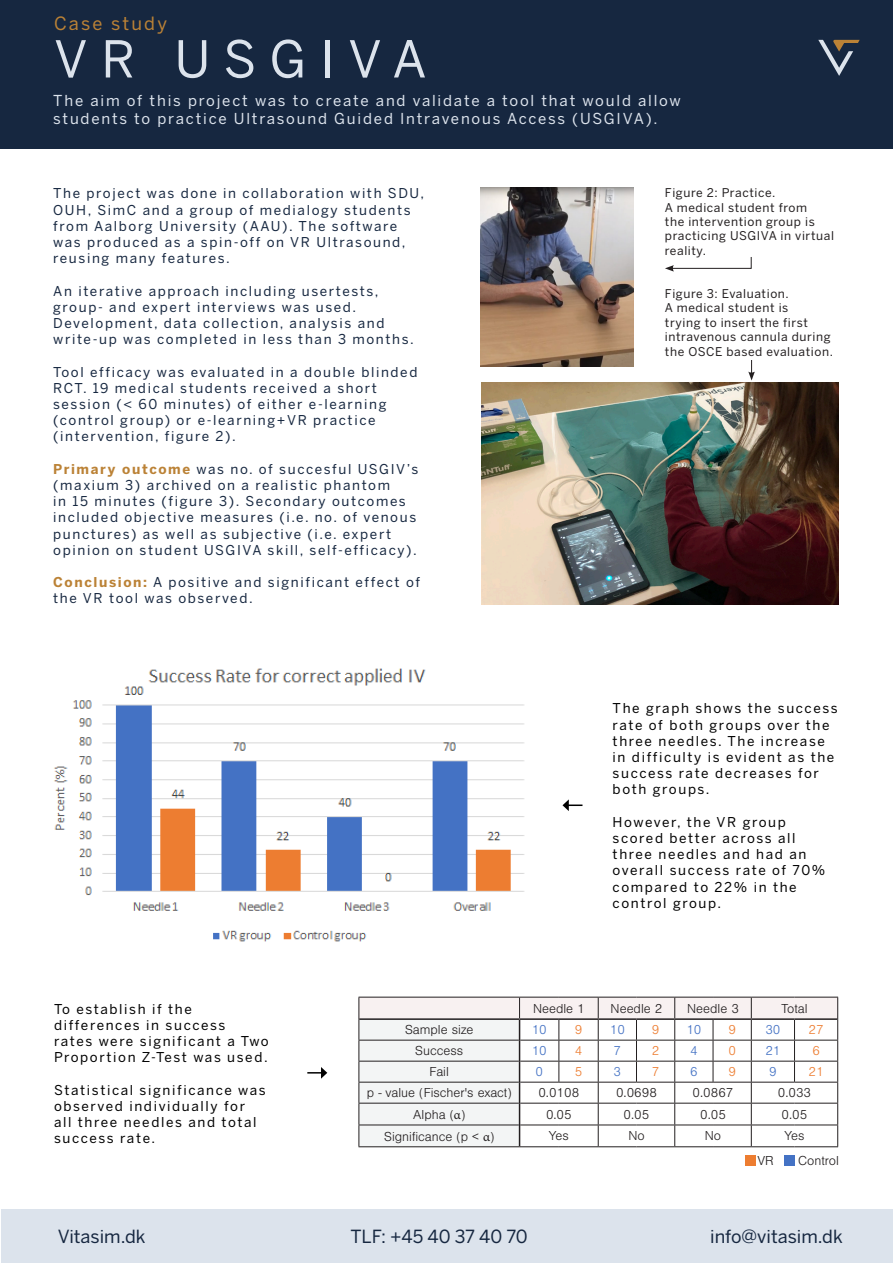
<style>
.page{position:relative;width:893px;height:1263px;background:#fff}
.page>*{position:absolute;margin:0;border:0;box-sizing:border-box;transform-origin:0 0}
.t1{font:50.4px "Benton Sans";letter-spacing:.265em;color:#dce3ec}
.t2{font:18.15px "Benton Sans";letter-spacing:.12em;color:#bb8236}
.t3{font:18px "Benton Sans";color:#162740}
.t4{font:15px/18px "Benton Sans";letter-spacing:.12em;color:#dce3ec}
.t5{font:13.5px/16.2px "Benton Sans";letter-spacing:.12em;color:#162740}
.t6{font:13.5px/16.2px "Benton Sans";letter-spacing:.12em;color:#000}
.t7{font:300 13.5px "Nimbus San";color:#231f20}
.t8{font:300 13.5px "Nimbus San";color:#4472c4}
.t9{font:300 13.5px "Nimbus San";color:#ed7d31}
.t10{font:12px/14.4px "Benton Sans";letter-spacing:.05em;color:#231f20}
.s1{font-weight:700;color:#bb8236}
.s2{font-family:"Minion Pro";font-weight:400}
</style>
<div class="page">
<div style="left:1px;top:1210px;width:891px;height:53px;background:#dce3ec"></div>
<div style="left:0;top:0;width:893px;height:149px;background:#162740"></div>
<svg style="left:818px;top:40px;width:42px;height:36px"></svg>
<svg style="left:562px;top:799px;width:20px;height:12px"></svg>
<img style="left:53px;top:668px;width:472px;height:274px">
<svg style="left:307px;top:1067px;width:20px;height:12px"></svg>
<svg style="left:358px;top:997px;width:480px;height:150px"></svg>
<div style="left:745px;top:1155px;width:10px;height:10px;background:#ed7d31"></div>
<div style="left:784px;top:1155px;width:11px;height:10px;background:#4472c4"></div>
<img style="left:481px;top:382px;width:358px;height:222px">
<img style="left:480px;top:188px;width:154px;height:178px">
<svg style="left:665px;top:257px;width:87px;height:15px"></svg>
<svg style="left:748px;top:360px;width:7px;height:20px"></svg>
<p class="t2" style="left:54px;top:12px;width:115px">Case study</p>
<p class="t1" style="left:54px;top:29px;width:374px">VR USGIVA</p>
<p class="t4" style="left:53px;top:91px;width:629px">The aim of this project was to create and validate a tool that would allow students to practice Ultrasound Guided Intravenous Access (USGIVA).</p>
<p class="t5" style="left:53px;top:185px;width:372px">The project was done in collaboration with SDU, OUH, SimC and a group of medialogy students from Aalborg University (AAU). The software was produced as a spin-off on VR Ultrasound, reusing many features.</p>
<p class="t5" style="left:53px;top:283px;width:362px">An iterative approach including usertests, group- and expert interviews was used.<br>Development, data collection, analysis and write-up was completed in less than 3 months.</p>
<p class="t5" style="left:53px;top:364px;width:366px">Tool efficacy was evaluated in a double blinded RCT. 19 medical students received a short session (&lt; 60 minutes) of either e-learning (control group) or e-learning+VR practice (intervention, figure 2).</p>
<p class="t5" style="left:53px;top:461px;width:367px"><span class="s1">Primary outcome</span> was no. of succesful USGIV’s (maxium 3) archived on a realistic phantom<br>in 15 minutes (figure 3). Secondary outcomes included objective measures (i.e. no. of venous punctures) as well as subjective (i.e. expert opinion on student USGIVA skill, self-efficacy).</p>
<p class="t5" style="left:53px;top:574px;width:368px"><span class="s1">Conclusion:</span> A positive and significant effect of the VR tool was observed.</p>
<p class="t10" style="left:665px;top:186px;width:171px">Figure 2: Practice.<br>A medical student from<br>the intervention group is practicing USGIVA in virtual reality.</p>
<p class="t10" style="left:665px;top:286px;width:170px">Figure 3: Evaluation.<br>A medical student is<br>trying to insert the first intravenous cannula during the OSCE based evaluation.</p>
<p class="t6" style="left:613px;top:700px;width:226px">The graph shows the success rate of both groups over the three needles. The increase in difficulty is evident as the success rate decreases for both groups.</p>
<p class="t6" style="left:613px;top:814px;width:214px">However, the VR group scored better across all three needles and had an overall success rate of 70% compared to 22% in the control group.</p>
<p class="t6" style="left:54px;top:1001px;width:216px">To establish if the differences in success<br>rates were significant a Two<br>Proportion Z-Test was used.</p>
<p class="t6" style="left:54px;top:1082px;width:213px">Statistical significance was observed individually for all three needles and total success rate.</p>
<p class="t7" style="left:533px;top:1001px;width:53px">Needle 1</p>
<p class="t7" style="left:611px;top:1001px;width:53px">Needle 2</p>
<p class="t7" style="left:687px;top:1001px;width:53px">Needle 3</p>
<p class="t7" style="left:781px;top:1001px;width:28px">Total</p>
<p class="t7" style="left:405px;top:1022px;width:70px">Sample size</p>
<p class="t8" style="left:532px;top:1022px;width:17px">10</p>
<p class="t9" style="left:575px;top:1022px;width:9px">9</p>
<p class="t8" style="left:610px;top:1022px;width:17px">10</p>
<p class="t9" style="left:652px;top:1022px;width:9px">9</p>
<p class="t8" style="left:686px;top:1022px;width:17px">10</p>
<p class="t9" style="left:728px;top:1022px;width:9px">9</p>
<p class="t8" style="left:765px;top:1022px;width:17px">30</p>
<p class="t9" style="left:809px;top:1022px;width:17px">27</p>
<p class="t7" style="left:415px;top:1043px;width:49px">Success</p>
<p class="t8" style="left:532px;top:1043px;width:17px">10</p>
<p class="t9" style="left:575px;top:1043px;width:9px">4</p>
<p class="t8" style="left:614px;top:1043px;width:9px">7</p>
<p class="t9" style="left:652px;top:1043px;width:9px">2</p>
<p class="t8" style="left:690px;top:1043px;width:9px">4</p>
<p class="t9" style="left:728px;top:1043px;width:9px">0</p>
<p class="t8" style="left:765px;top:1043px;width:17px">21</p>
<p class="t9" style="left:812px;top:1043px;width:9px">6</p>
<p class="t7" style="left:429px;top:1065px;width:21px">Fail</p>
<p class="t8" style="left:535px;top:1065px;width:9px">0</p>
<p class="t9" style="left:575px;top:1065px;width:9px">5</p>
<p class="t8" style="left:614px;top:1065px;width:9px">3</p>
<p class="t9" style="left:652px;top:1065px;width:9px">7</p>
<p class="t8" style="left:690px;top:1065px;width:9px">6</p>
<p class="t9" style="left:728px;top:1065px;width:9px">9</p>
<p class="t8" style="left:769px;top:1065px;width:9px">9</p>
<p class="t9" style="left:809px;top:1065px;width:17px">21</p>
<p class="t7" style="left:367px;top:1086px;width:146px">p - value (Fischer's exact)</p>
<p class="t7" style="left:538px;top:1086px;width:42px">0.0108</p>
<p class="t7" style="left:616px;top:1086px;width:42px">0.0698</p>
<p class="t7" style="left:693px;top:1086px;width:42px">0.0867</p>
<p class="t7" style="left:778px;top:1086px;width:35px">0.033</p>
<p class="t7" style="left:413px;top:1107px;width:54px">Alpha (<span class="s2">α</span>)</p>
<p class="t7" style="left:546px;top:1107px;width:27px">0.05</p>
<p class="t7" style="left:624px;top:1107px;width:27px">0.05</p>
<p class="t7" style="left:700px;top:1107px;width:27px">0.05</p>
<p class="t7" style="left:782px;top:1107px;width:27px">0.05</p>
<p class="t7" style="left:384px;top:1129px;width:112px">Significance (p &lt; <span class="s2">α</span>)</p>
<p class="t7" style="left:549px;top:1129px;width:21px">Yes</p>
<p class="t7" style="left:628px;top:1129px;width:18px">No</p>
<p class="t7" style="left:705px;top:1129px;width:18px">No</p>
<p class="t7" style="left:784px;top:1129px;width:21px">Yes</p>
<p class="t7" style="left:757px;top:1153px;width:18px">VR</p>
<p class="t7" style="left:798px;top:1153px;width:42px">Control</p>
<h3 class="t3" style="left:58px;top:1226px;width:89px">Vitasim.dk</h3>
<h3 class="t3" style="left:350px;top:1226px;width:179px">TLF: +45 40 37 40 70</h3>
<h3 class="t3" style="left:710px;top:1226px;width:134px">info@vitasim.dk</h3>
</div>
